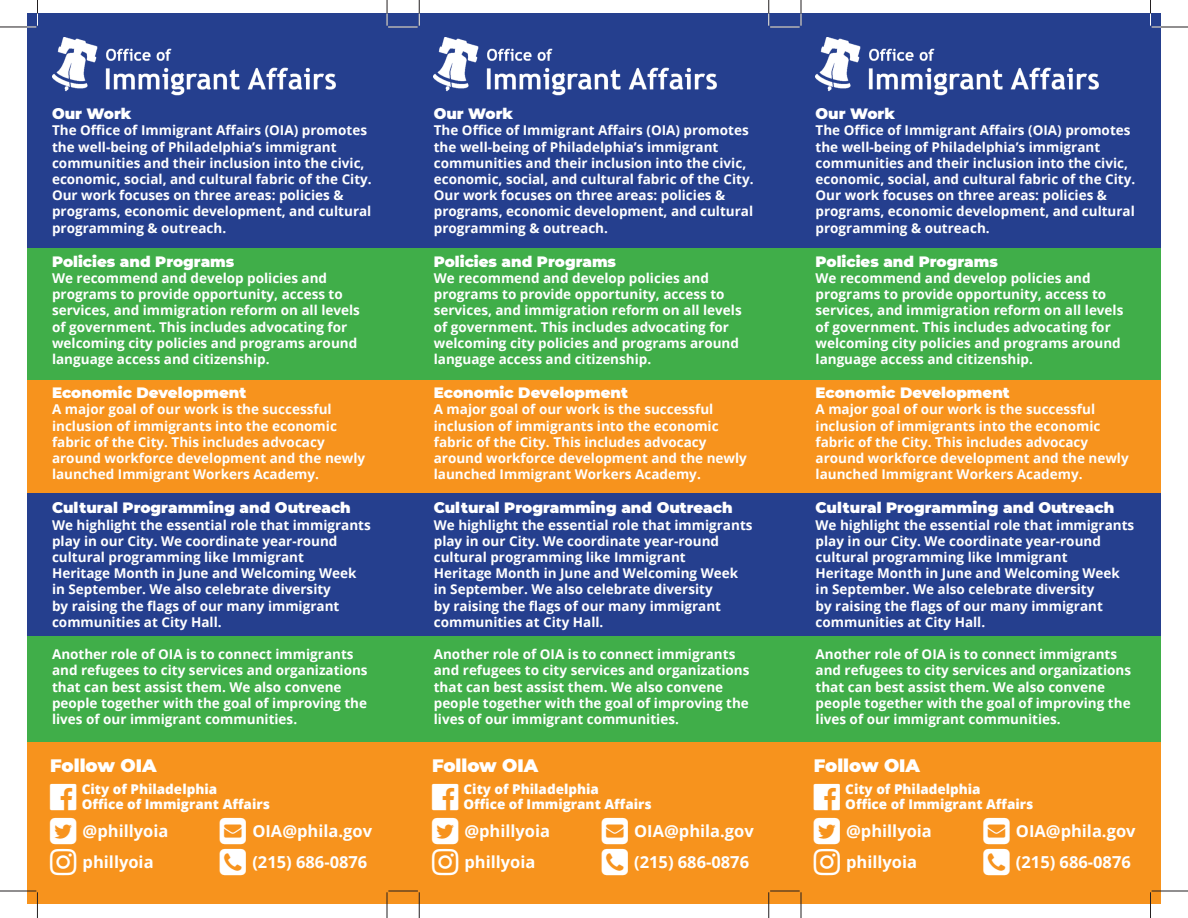
<style>
.page{position:relative;width:1188px;height:918px;background:#fff}
.page>*{position:absolute;margin:0;border:0;box-sizing:border-box;transform-origin:0 0}
.t1{font:900 18px "Montserrat";color:#fff}
.t2{font:700 16.5px/31.3px "Open Sans";color:#fff}
.t3{font:900 15px "Montserrat";color:#fff}
.t4{font:700 13.5px/16.2px "Open Sans";color:#fff}
.t5{font:800 13.5px/14.4px "Open Sans";color:#fff}
</style>
<div class="page">
<div style="left:27px;top:742px;width:1134px;height:162px;background:#f7931d"></div>
<div style="left:27px;top:636px;width:1134px;height:106px;background:#40ae49"></div>
<div style="left:27px;top:492px;width:1134px;height:144px;background:#253f8e"></div>
<div style="left:27px;top:379px;width:1134px;height:113px;background:#f7931d"></div>
<div style="left:27px;top:14px;width:1134px;height:234px;background:#253f8e"></div>
<div style="left:27px;top:248px;width:1134px;height:131px;background:#40ae49"></div>
<img style="left:52px;top:38px;width:284px;height:58px">
<img style="left:434px;top:38px;width:283px;height:58px">
<img style="left:816px;top:38px;width:283px;height:58px">
<hr style="left:0;top:27px;width:36px;height:1px;background:#231f20">
<hr style="left:0;top:891px;width:36px;height:1px;background:#231f20">
<hr style="left:1152px;top:891px;width:36px;height:1px;background:#231f20">
<hr style="left:1152px;top:27px;width:36px;height:1px;background:#231f20">
<hr style="left:388px;top:891px;width:30px;height:1px;background:#231f20">
<hr style="left:770px;top:891px;width:30px;height:1px;background:#231f20">
<svg style="left:37px;top:892px;width:1px;height:26px"></svg>
<svg style="left:387px;top:892px;width:1px;height:26px"></svg>
<svg style="left:419px;top:892px;width:1px;height:26px"></svg>
<svg style="left:768px;top:892px;width:1px;height:26px"></svg>
<svg style="left:801px;top:892px;width:1px;height:26px"></svg>
<svg style="left:1150px;top:892px;width:1px;height:26px"></svg>
<hr style="left:388px;top:27px;width:30px;height:1px;background:#fff">
<hr style="left:770px;top:27px;width:30px;height:1px;background:#fff">
<svg style="left:27px;top:0;width:11px;height:28px"></svg>
<svg style="left:387px;top:0;width:1px;height:26px"></svg>
<svg style="left:419px;top:0;width:1px;height:26px"></svg>
<svg style="left:768px;top:0;width:1px;height:26px"></svg>
<svg style="left:801px;top:0;width:1px;height:26px"></svg>
<svg style="left:1150px;top:0;width:11px;height:28px"></svg>
<p class="t3" style="left:52px;top:103px;width:81px">Our Work</p>
<p class="t4" style="left:52px;top:122px;width:321px">The Office of Immigrant Affairs (OIA) promotes the well-being of Philadelphia’s immigrant communities and their inclusion into the civic, economic, social, and cultural fabric of the City.<br>Our work focuses on three areas: policies &amp; programs, economic development, and cultural programming &amp; outreach.</p>
<p class="t3" style="left:52px;top:250px;width:184px">Policies and Programs</p>
<p class="t4" style="left:52px;top:270px;width:309px">We recommend and develop policies and programs to provide opportunity, access to services, and immigration reform on all levels of government. This includes advocating for welcoming city policies and programs around language access and citizenship.</p>
<p class="t3" style="left:52px;top:382px;width:196px">Economic Development</p>
<p class="t4" style="left:52px;top:401px;width:315px">A major goal of our work is the successful inclusion of immigrants into the economic fabric of the City. This includes advocacy around workforce development and the newly launched Immigrant Workers Academy.</p>
<p class="t3" style="left:52px;top:497px;width:300px">Cultural Programming and Outreach</p>
<p class="t4" style="left:52px;top:516px;width:320px">We highlight the essential role that immigrants play in our City. We coordinate year-round cultural programming like Immigrant<br>Heritage Month in June and Welcoming Week in September. We also celebrate diversity<br>by raising the flags of our many immigrant communities at City Hall.</p>
<p class="t4" style="left:52px;top:646px;width:317px">Another role of OIA is to connect immigrants and refugees to city services and organizations that can best assist them. We also convene people together with the goal of improving the lives of our immigrant communities.</p>
<h1 class="t1" style="left:50px;top:752px;width:108px">Follow OIA</h1>
<p class="t3" style="left:434px;top:103px;width:81px">Our Work</p>
<p class="t4" style="left:434px;top:122px;width:321px">The Office of Immigrant Affairs (OIA) promotes the well-being of Philadelphia’s immigrant communities and their inclusion into the civic, economic, social, and cultural fabric of the City.<br>Our work focuses on three areas: policies &amp; programs, economic development, and cultural programming &amp; outreach.</p>
<p class="t3" style="left:434px;top:250px;width:184px">Policies and Programs</p>
<p class="t4" style="left:434px;top:270px;width:309px">We recommend and develop policies and programs to provide opportunity, access to services, and immigration reform on all levels of government. This includes advocating for welcoming city policies and programs around language access and citizenship.</p>
<p class="t3" style="left:434px;top:382px;width:196px">Economic Development</p>
<p class="t4" style="left:434px;top:401px;width:315px">A major goal of our work is the successful inclusion of immigrants into the economic fabric of the City. This includes advocacy around workforce development and the newly launched Immigrant Workers Academy.</p>
<p class="t3" style="left:434px;top:497px;width:300px">Cultural Programming and Outreach</p>
<p class="t4" style="left:434px;top:516px;width:320px">We highlight the essential role that immigrants play in our City. We coordinate year-round cultural programming like Immigrant<br>Heritage Month in June and Welcoming Week in September. We also celebrate diversity<br>by raising the flags of our many immigrant communities at City Hall.</p>
<p class="t4" style="left:434px;top:646px;width:317px">Another role of OIA is to connect immigrants and refugees to city services and organizations that can best assist them. We also convene people together with the goal of improving the lives of our immigrant communities.</p>
<h1 class="t1" style="left:432px;top:752px;width:108px">Follow OIA</h1>
<p class="t3" style="left:816px;top:103px;width:81px">Our Work</p>
<p class="t4" style="left:816px;top:122px;width:321px">The Office of Immigrant Affairs (OIA) promotes the well-being of Philadelphia’s immigrant communities and their inclusion into the civic, economic, social, and cultural fabric of the City.<br>Our work focuses on three areas: policies &amp; programs, economic development, and cultural programming &amp; outreach.</p>
<p class="t3" style="left:816px;top:250px;width:184px">Policies and Programs</p>
<p class="t4" style="left:816px;top:270px;width:309px">We recommend and develop policies and programs to provide opportunity, access to services, and immigration reform on all levels of government. This includes advocating for welcoming city policies and programs around language access and citizenship.</p>
<p class="t3" style="left:816px;top:382px;width:196px">Economic Development</p>
<p class="t4" style="left:816px;top:401px;width:315px">A major goal of our work is the successful inclusion of immigrants into the economic fabric of the City. This includes advocacy around workforce development and the newly launched Immigrant Workers Academy.</p>
<p class="t3" style="left:816px;top:497px;width:300px">Cultural Programming and Outreach</p>
<p class="t4" style="left:816px;top:516px;width:320px">We highlight the essential role that immigrants play in our City. We coordinate year-round cultural programming like Immigrant<br>Heritage Month in June and Welcoming Week in September. We also celebrate diversity<br>by raising the flags of our many immigrant communities at City Hall.</p>
<p class="t4" style="left:816px;top:646px;width:317px">Another role of OIA is to connect immigrants and refugees to city services and organizations that can best assist them. We also convene people together with the goal of improving the lives of our immigrant communities.</p>
<h1 class="t1" style="left:814px;top:752px;width:108px">Follow OIA</h1>
<p class="t5" style="left:82px;top:782px;width:190px">City of Philadelphia<br>Office of Immigrant Affairs</p>
<p class="t5" style="left:464px;top:782px;width:190px">City of Philadelphia<br>Office of Immigrant Affairs</p>
<p class="t5" style="left:845px;top:782px;width:190px">City of Philadelphia<br>Office of Immigrant Affairs</p>
<p class="t2" style="left:83px;top:815px;width:87px">@phillyoia</p>
<p class="t2" style="left:83px;top:846px;width:72px">phillyoia</p>
<p class="t2" style="left:252px;top:815px;width:121px">OIA@phila.gov (215) 686-0876</p>
<p class="t2" style="left:464px;top:815px;width:87px">@phillyoia</p>
<p class="t2" style="left:464px;top:846px;width:72px">phillyoia</p>
<p class="t2" style="left:634px;top:815px;width:121px">OIA@phila.gov</p>
<p class="t2" style="left:846px;top:815px;width:87px">@phillyoia</p>
<p class="t2" style="left:1016px;top:815px;width:121px">OIA@phila.gov</p>
<p class="t2" style="left:846px;top:846px;width:72px">phillyoia</p>
<p class="t2" style="left:634px;top:846px;width:117px">(215) 686-0876</p>
<p class="t2" style="left:1016px;top:846px;width:117px">(215) 686-0876</p>
</div>
